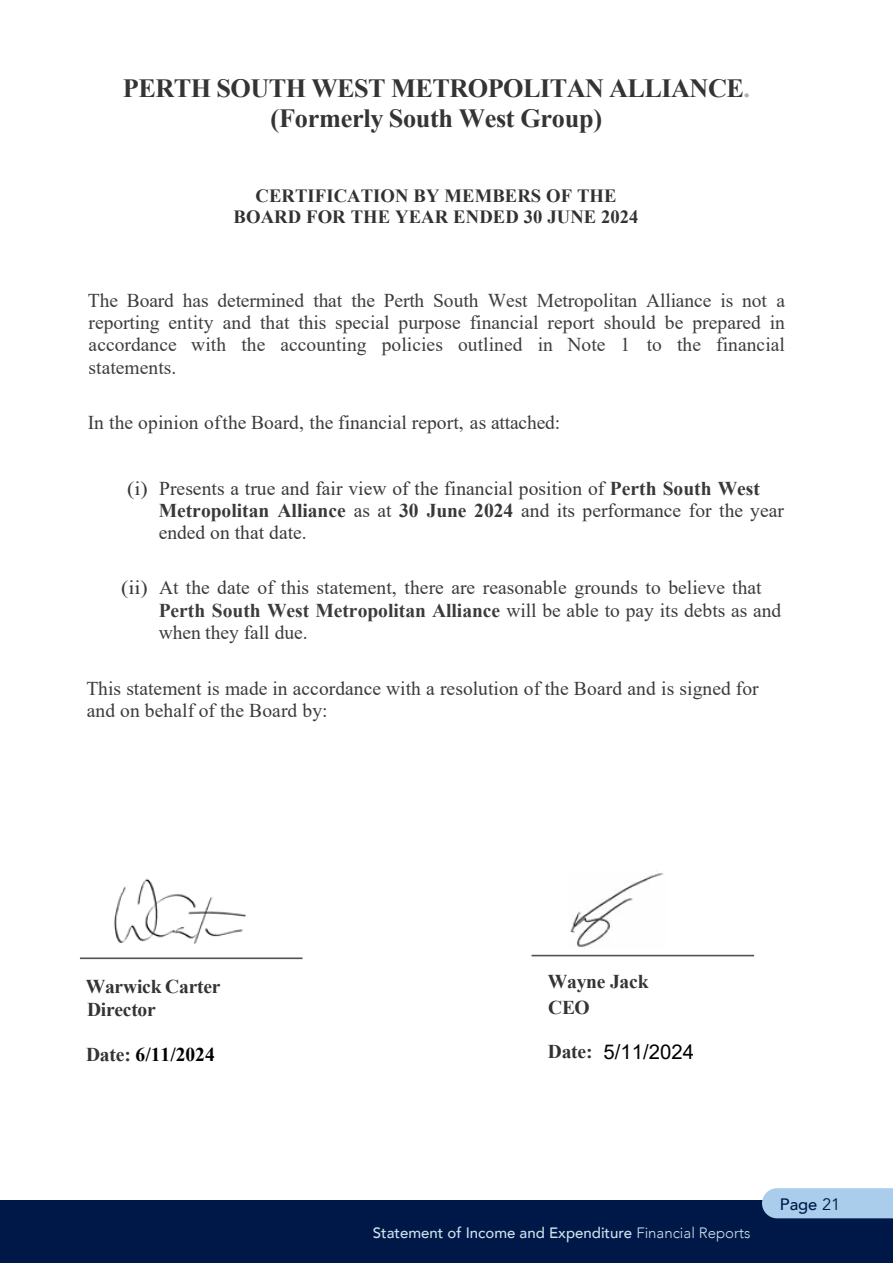
<style>
.page{position:relative;width:893px;height:1263px;background:#fff}
.page>*{position:absolute;margin:0;border:0;box-sizing:border-box;transform-origin:0 0}
.t1{font:700 26.25px/30.2px "Times New Roman";letter-spacing:-.02em;color:#343435;text-align:center}
.t2{font:20.4px "Arial";color:#000}
.t3{font:19.5px/22.5px "Times New Roman";color:#3b3b3c}
.t4{font:19.5px/22.5px "Times New Roman";letter-spacing:.005em;color:#3d3c3e;text-align:justify}
.t5{font:19.5px/22.5px "Times New Roman";letter-spacing:.005em;color:#39393a;scale:1.12 1}
.t6{font:700 19.5px/22.6px "Times New Roman";letter-spacing:-.01em;color:#343435}
.t7{font:700 19.5px "Times New Roman";color:#000}
.t8{font:700 18.6px/20.5px "Times New Roman";letter-spacing:.005em;color:#323133;text-align:center}
.t9{font:500 16.5px "Avenir";color:#001848}
.t10{font:500 15px "Avenir";color:#cde1eb}
.s1{color:#adafb1}
.s2{font-weight:700}
.s3{color:#39393a}
.s4{color:#343435}
.s5{font-family:"Times New Roman";font-weight:700;font-size:19.5px;color:#323133}
.s6{font-weight:300}
.s7{font-weight:400}
</style>
<div class="page">
<hr style="left:80px;top:957px;width:222px;height:2px;background:#525355">
<hr style="left:531px;top:955px;width:223px;height:1px;background:#525355">
<img style="left:570px;top:871px;width:94px;height:76px">
<img style="left:114px;top:878px;width:133px;height:66px">
<div style="left:0;top:1200px;width:893px;height:63px;background:#001848"></div>
<div style="left:762px;top:1188px;width:131px;height:30px;background:#aacdec"></div>
<p class="t1" style="left:123px;top:72px;width:628px">PERTH SOUTH WEST METROPOLITAN ALLIANCE<span class="s1">. </span>(Formerly South West Group)</p>
<p class="t8" style="left:234px;top:185px;width:407px">CERTIFICATION BY MEMBERS OF THE<br>BOARD FOR THE YEAR ENDED 30 JUNE 2024</p>
<p class="t4" style="left:88px;top:288px;width:699px">The Board has determined that the Perth South West Metropolitan Alliance is not a reporting entity and that this special purpose financial report should be prepared in accordance with the accounting policies outlined in Note 1 to the financial statements.</p>
<p class="t3" style="left:88px;top:411px;width:474px">In the opinion ofthe Board, the financial report, as attached:</p>
<p class="t5" style="left:159px;top:476px;width:560px;text-indent:-31px">(i) Presents a true and fair view of the financial position of <span class="s2">Perth South West<br>Metropolitan Alliance</span> as at <span class="s2">30 June 2024</span> and its performance for the year ended on that date.</p>
<p class="t3" style="left:159px;top:576px;width:624px;text-indent:-37px"><span class="s3">(ii)</span> At the date of this statement, there are reasonable grounds to believe that<br><span class="s2">Perth South West Metropolitan Alliance</span> will be able to pay its debts as and when they fall due.</p>
<p class="t3" style="left:86px;top:676px;width:674px">This statement is made in accordance with a resolution of the Board and is signed for and on behalf of the Board by:</p>
<p class="t6" style="left:86px;top:975px;width:136px">Warwick Carter<br>Director</p>
<p class="t7" style="left:86px;top:1040px;width:130px"><span class="s4">Date:</span> 6/11/2024</p>
<p class="t6" style="left:548px;top:968px;width:102px;line-height:26px">Wayne Jack<br>CEO</p>
<p class="t2" style="left:548px;top:1038px;width:148px"><span class="s5">Date:</span> 5/11/2024</p>
<p class="t10" style="left:373px;top:1220px;width:379px">Statement of Income and Expenditure <span class="s6">Financial Reports</span></p>
<p class="t9" style="left:780px;top:1190px;width:62px">Page <span class="s7">21</span></p>
</div>
